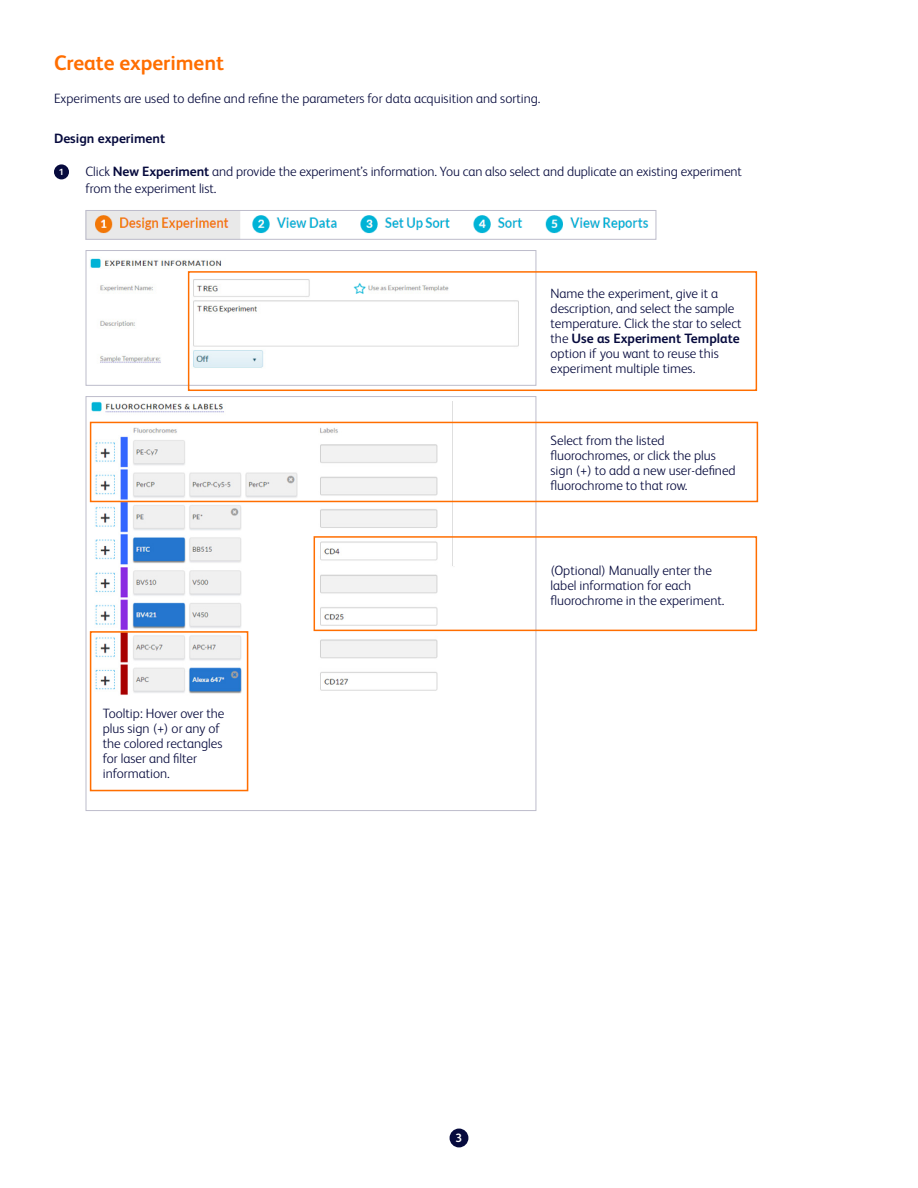
<style>
.page{position:relative;width:918px;height:1188px;background:#fff}
.page>*{position:absolute;margin:0;border:0;box-sizing:border-box;transform-origin:0 0}
.Section_Title_-_oran{font:700 21px "FS Albert Pro";letter-spacing:-.005em;color:#ff6e00}
.main_text{font:300 13.5px/15px "FS Albert Pro";color:#060a3d}
.main_text-2{font:700 13.5px "FS Albert Pro";color:#060a3d}
.Page_Number{font:700 12px "FS Albert Pro";color:#fff}
.t1{font:700 9px "FS Albert Pro";color:#fff}
.s1{font-weight:700}
</style>
<div class="page">
<div style="left:55px;top:165px;width:13px;height:14px;background:#060a3d;border-radius:50%"></div>
<div style="left:54px;top:164px;width:15px;height:15px;border:2px solid #060a3d;border-radius:50%"></div>
<img style="left:87px;top:212px;width:562px;height:26px">
<div style="left:85px;top:210px;width:571px;height:30px;border:1px solid #bdbccb"></div>
<img style="left:90px;top:258px;width:429px;height:112px">
<img style="left:89px;top:401px;width:366px;height:295px">
<div style="left:86px;top:250px;width:450px;height:136px;border:1px solid #bdbccb"></div>
<div style="left:188px;top:271px;width:569px;height:120px;border:2px solid #ff6e00"></div>
<div style="left:90px;top:631px;width:158px;height:160px;border:2px solid #ff6e00"></div>
<div style="left:314px;top:536px;width:443px;height:95px;border:2px solid #ff6e00"></div>
<div style="left:450px;top:1129px;width:18px;height:18px;background:#060a3d;border-radius:50%"></div>
<div style="left:450px;top:1129px;width:18px;height:18px;border:2px solid #060a3d;border-radius:50%"></div>
<div style="left:90px;top:422px;width:668px;height:80px;border:2px solid #ff6e00"></div>
<img style="left:353px;top:282px;width:14px;height:14px">
<p class="Section_Title_-_oran" style="left:54px;top:48px;width:172px">Create experiment</p>
<p class="main_text" style="left:54px;top:90px;width:488px">Experiments are used to define and refine the parameters for data acquisition and sorting.</p>
<p class="main_text-2" style="left:54px;top:129px;width:113px">Design experiment</p>
<p class="t1" style="left:59px;top:166px;width:7px">1</p>
<p class="main_text" style="left:86px;top:163px;width:658px;line-height:16.5px">Click <span class="s1">New Experiment</span> and provide the experiment’s information. You can also select and duplicate an existing experiment from the experiment list.</p>
<p class="main_text" style="left:551px;top:285px;width:193px">Name the experiment, give it a description, and select the sample temperature. Click the star to select the <span class="s1">Use as Experiment Template </span>option if you want to reuse this experiment multiple times.</p>
<p class="main_text" style="left:551px;top:432px;width:187px">Select from the listed fluorochromes, or click the plus sign (+) to add a new user-defined fluorochrome to that row.</p>
<p class="main_text" style="left:103px;top:705px;width:123px">Tooltip: Hover over the plus sign (+) or any of the colored rectangles for laser and filter information.</p>
<p class="main_text" style="left:551px;top:562px;width:175px">(Optional) Manually enter the label information for each fluorochrome in the experiment.</p>
<p class="Page_Number" style="left:456px;top:1130px;width:8px">3</p>
</div>
